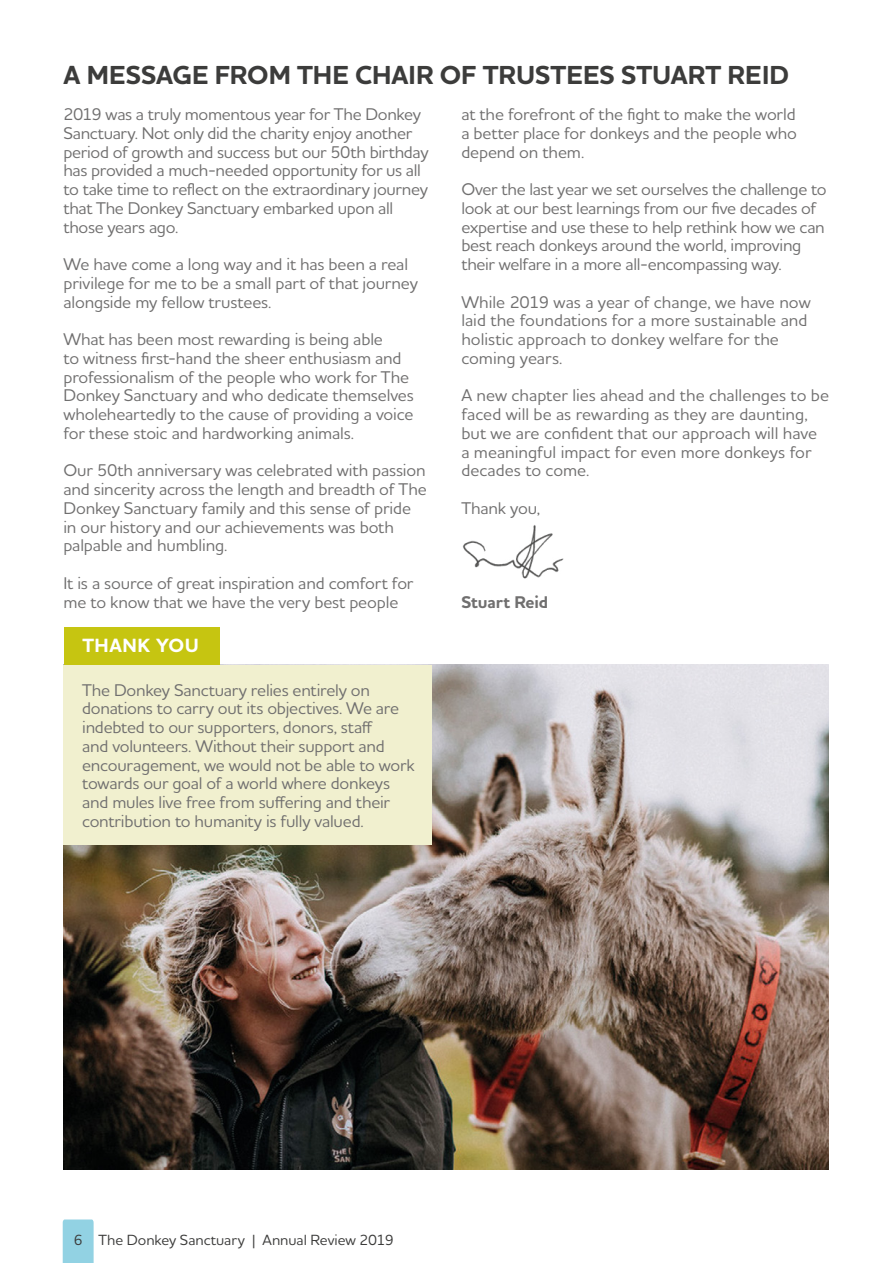
<style>
.page{position:relative;width:893px;height:1263px;background:#fff}
.page>*{position:absolute;margin:0;border:0;box-sizing:border-box;transform-origin:0 0}
.Section_Head__H1{font:700 26.55px "Houschka Alt Pro";letter-spacing:-.005em;color:#3c3c3b}
.Box_Out_Header__H2{font:700 19.5px "Houschka Alt Pro";letter-spacing:.025em;color:#fff}
.Coloums_body_text__p{font:500 17.25px/18.8px "Houschka Alt Pro";letter-spacing:-.01em;color:#706f6f}
.Box_out{font:500 17.25px/18.8px "Houschka Alt Pro";letter-spacing:-.015em;color:#706f6f}
.Coloums_body_text__p-2{font:700 17.25px "Houschka Alt Pro";letter-spacing:-.01em;color:#706f6f}
.t1{font:500 15px "Houschka Alt Pro";color:#3c3c3b}
</style>
<div class="page">
<img style="left:64px;top:665px;width:764px;height:504px">
<div style="left:64px;top:627px;width:156px;height:38px;background:#c6c511"></div>
<div style="left:64px;top:665px;width:368px;height:179px;background:#f1f0cf"></div>
<svg style="left:63px;top:1219px;width:31px;height:44px"></svg>
<img style="left:463px;top:525px;width:101px;height:54px">
<h1 class="Section_Head__H1" style="left:64px;top:58px;width:727px">A MESSAGE FROM THE CHAIR OF TRUSTEES STUART REID</h1>
<p class="Coloums_body_text__p" style="left:461px;top:104px;width:337px;text-align:justify">at the forefront of the fight to make the world a better place for donkeys and the people who depend on them.</p>
<p class="Coloums_body_text__p" style="left:461px;top:179px;width:367px">Over the last year we set ourselves the challenge to look at our best learnings from our five decades of expertise and use these to help rethink how we can best reach donkeys around the world, improving their welfare in a more all-encompassing way.</p>
<p class="Coloums_body_text__p" style="left:461px;top:292px;width:351px">While 2019 was a year of change, we have now laid the foundations for a more sustainable and holistic approach to donkey welfare for the coming years.</p>
<p class="Coloums_body_text__p" style="left:461px;top:386px;width:369px">A new chapter lies ahead and the challenges to be faced will be as rewarding as they are daunting, but we are confident that our approach will have a meaningful impact for even more donkeys for decades to come.</p>
<p class="Coloums_body_text__p" style="left:461px;top:498px;width:80px">Thank you,</p>
<p class="Coloums_body_text__p" style="left:63px;top:104px;width:367px">2019 was a truly momentous year for The Donkey Sanctuary. Not only did the charity enjoy another period of growth and success but our 50th birthday has provided a much-needed opportunity for us all to take time to reflect on the extraordinary journey that The Donkey Sanctuary embarked upon all those years ago.</p>
<p class="Coloums_body_text__p" style="left:63px;top:254px;width:356px">We have come a long way and it has been a real privilege for me to be a small part of that journey alongside my fellow trustees.</p>
<p class="Coloums_body_text__p" style="left:63px;top:329px;width:352px">What has been most rewarding is being able<br>to witness first-hand the sheer enthusiasm and professionalism of the people who work for The Donkey Sanctuary and who dedicate themselves wholeheartedly to the cause of providing a voice for these stoic and hardworking animals.</p>
<p class="Coloums_body_text__p" style="left:63px;top:461px;width:365px">Our 50th anniversary was celebrated with passion and sincerity across the length and breadth of The Donkey Sanctuary family and this sense of pride in our history and our achievements was both palpable and humbling.</p>
<p class="Coloums_body_text__p" style="left:63px;top:573px;width:352px">It is a source of great inspiration and comfort for me to know that we have the very best people</p>
<p class="Coloums_body_text__p-2" style="left:461px;top:590px;width:89px">Stuart Reid</p>
<h2 class="Box_Out_Header__H2" style="left:82px;top:632px;width:118px">THANK YOU</h2>
<p class="Box_out" style="left:82px;top:680px;width:334px">The Donkey Sanctuary relies entirely on donations to carry out its objectives. We are indebted to our supporters, donors, staff<br>and volunteers. Without their support and encouragement, we would not be able to work towards our goal of a world where donkeys and mules live free from suffering and their contribution to humanity is fully valued.</p>
<p class="t1" style="left:74px;top:1230px;width:321px">6 The Donkey Sanctuary | Annual Review 2019</p>
</div>
